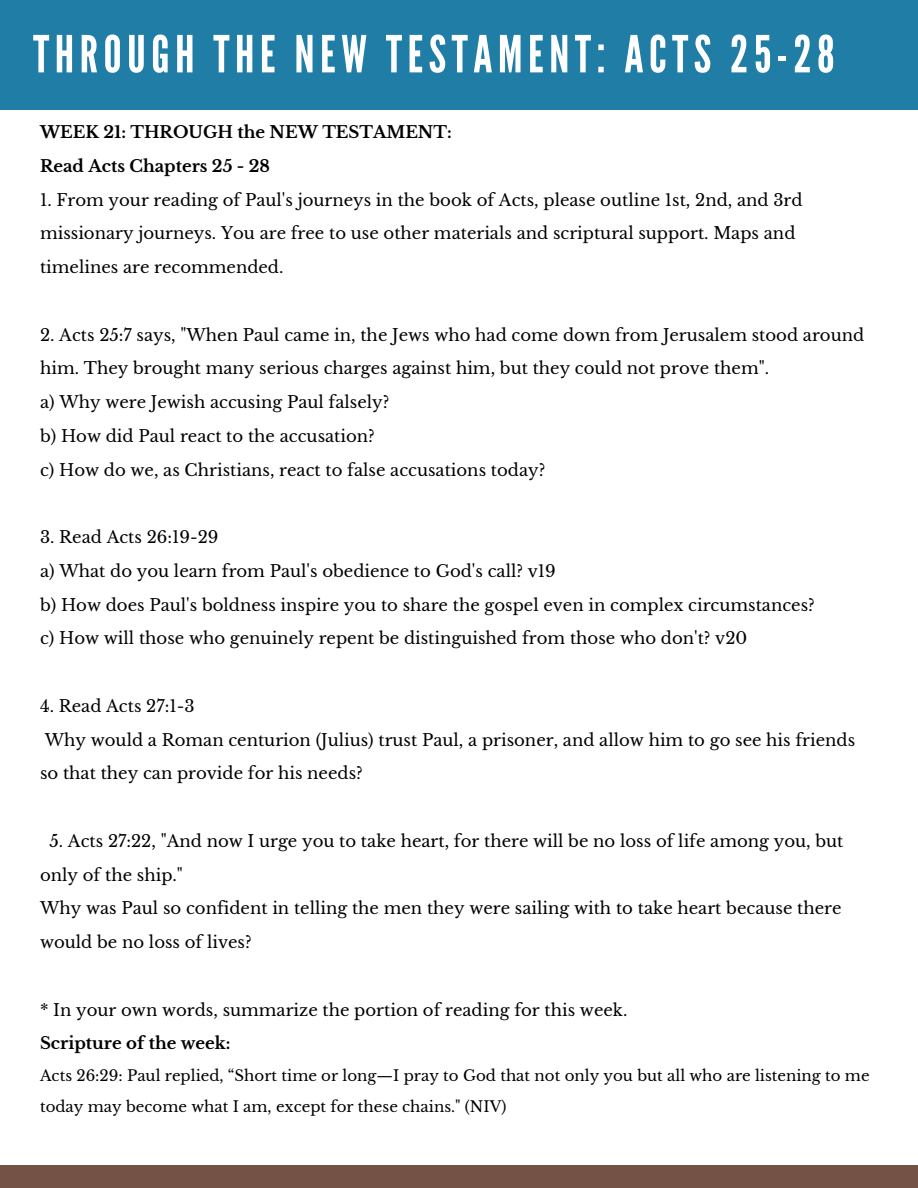
<style>
.page{position:relative;width:918px;height:1188px;background:#fff}
.page>*{position:absolute;margin:0;border:0;box-sizing:border-box;transform-origin:0 0}
.t1{font:51px "League Gothic";letter-spacing:.11em;color:#fff}
.t2{font:16.5px/33.8px "Libre Baskerville";color:#000}
.t3{font:700 16.5px/33.8px "Libre Baskerville";color:#000}
.t4{font:15px/31.5px "Libre Baskerville";color:#000}
</style>
<div class="page">
<div style="left:0;top:0;width:918px;height:110px;background:#1f7da6"></div>
<div style="left:0;top:1165px;width:918px;height:23px;background:#745246"></div>
<h1 class="t1" style="left:33px;top:25px;width:803px">THROUGH THE NEW TESTAMENT: ACTS 25-28</h1>
<p class="t3" style="left:40px;top:115px;width:413px">WEEK 21: THROUGH the NEW TESTAMENT:<br>Read Acts Chapters 25 - 28</p>
<p class="t2" style="left:40px;top:183px;width:764px">1. From your reading of Paul's journeys in the book of Acts, please outline 1st, 2nd, and 3rd missionary journeys. You are free to use other materials and scriptural support. Maps and timelines are recommended.</p>
<p class="t2" style="left:40px;top:318px;width:826px">2. Acts 25:7 says, "When Paul came in, the Jews who had come down from Jerusalem stood around him. They brought many serious charges against him, but they could not prove them".<br>a) Why were Jewish accusing Paul falsely?<br>b) How did Paul react to the accusation?<br>c) How do we, as Christians, react to false accusations today?</p>
<p class="t2" style="left:40px;top:520px;width:776px">3. Read Acts 26:19-29<br>a) What do you learn from Paul's obedience to God's call? v19<br>b) How does Paul's boldness inspire you to share the gospel even in complex circumstances? c) How will those who genuinely repent be distinguished from those who don't? v20</p>
<p class="t2" style="left:40px;top:689px;width:817px">4. Read Acts 27:1-3<br>Why would a Roman centurion (Julius) trust Paul, a prisoner, and allow him to go see his friends so that they can provide for his needs?</p>
<p class="t2" style="left:40px;top:824px;width:805px;text-indent:9px">5. Acts 27:22, "And now I urge you to take heart, for there will be no loss of life among you, but only of the ship."<br>Why was Paul so confident in telling the men they were sailing with to take heart because there would be no loss of lives?</p>
<p class="t2" style="left:40px;top:993px;width:589px">* In your own words, summarize the portion of reading for this week.</p>
<p class="t3" style="left:40px;top:1027px;width:192px">Scripture of the week:</p>
<p class="t4" style="left:40px;top:1060px;width:831px">Acts 26:29: Paul replied, “Short time or long—I pray to God that not only you but all who are listening to me today may become what I am, except for these chains." (NIV)</p>
</div>
